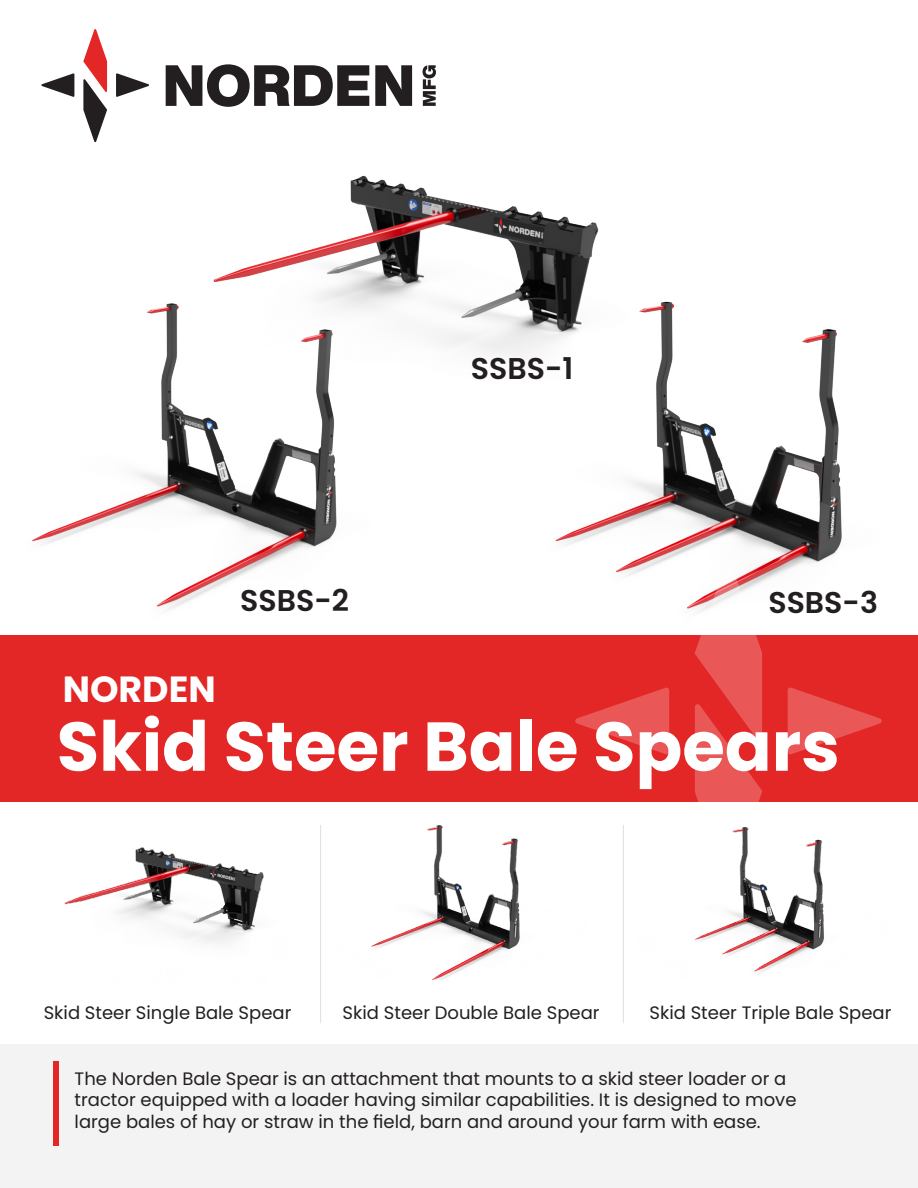
<style>
.page{position:relative;width:918px;height:1188px;background:#fff}
.page>*{position:absolute;margin:0;border:0;box-sizing:border-box;transform-origin:0 0}
.t1{font:700 69px "Poppins";color:#fff}
.t2{font:700 36.3px "Poppins";color:#fff}
.t3{font:600 30px "Poppins";color:#231f20}
.t4{font:18px/21.6px "Poppins";color:#231f20}
</style>
<div class="page">
<svg style="left:375px;top:65px;width:37px;height:41px"></svg>
<svg style="left:423px;top:65px;width:13px;height:41px"></svg>
<svg style="left:83px;top:29px;width:24px;height:113px"></svg>
<svg style="left:116px;top:73px;width:33px;height:24px"></svg>
<svg style="left:41px;top:73px;width:33px;height:24px"></svg>
<svg style="left:166px;top:64px;width:203px;height:43px"></svg>
<img style="left:32px;top:175px;width:810px;height:435px">
<div style="left:0;top:635px;width:918px;height:166px;background:#e32626"></div>
<div style="left:0;top:1045px;width:918px;height:143px;background:#f4f3f3"></div>
<svg style="left:695px;top:561px;width:67px;height:241px"></svg>
<svg style="left:788px;top:687px;width:94px;height:68px"></svg>
<svg style="left:575px;top:687px;width:94px;height:68px"></svg>
<img style="left:64px;top:847px;width:200px;height:97px">
<img style="left:371px;top:825px;width:453px;height:154px">
<hr style="left:320px;top:825px;width:1px;height:198px;background:#231f20">
<hr style="left:623px;top:825px;width:1px;height:198px;background:#231f20">
<div style="left:53px;top:1061px;width:6px;height:85px;background:#e32626"></div>
<p class="t3" style="left:471px;top:351px;width:104px">SSBS-1</p>
<p class="t2" style="left:63px;top:668px;width:155px">NORDEN</p>
<p class="t3" style="left:240px;top:583px;width:110px">SSBS-2</p>
<p class="t3" style="left:768px;top:585px;width:111px">SSBS-3</p>
<p class="t1" style="left:57px;top:707px;width:785px">Skid Steer Bale Spears</p>
<p class="t4" style="left:44px;top:1002px;width:249px">Skid Steer Single Bale Spear</p>
<p class="t4" style="left:343px;top:1002px;width:258px">Skid Steer Double Bale Spear</p>
<p class="t4" style="left:650px;top:1002px;width:244px">Skid Steer Triple Bale Spear</p>
<p class="t4" style="left:75px;top:1068px;width:723px">The Norden Bale Spear is an attachment that mounts to a skid steer loader or a tractor equipped with a loader having similar capabilities. It is designed to move large bales of hay or straw in the field, barn and around your farm with ease.</p>
</div>
